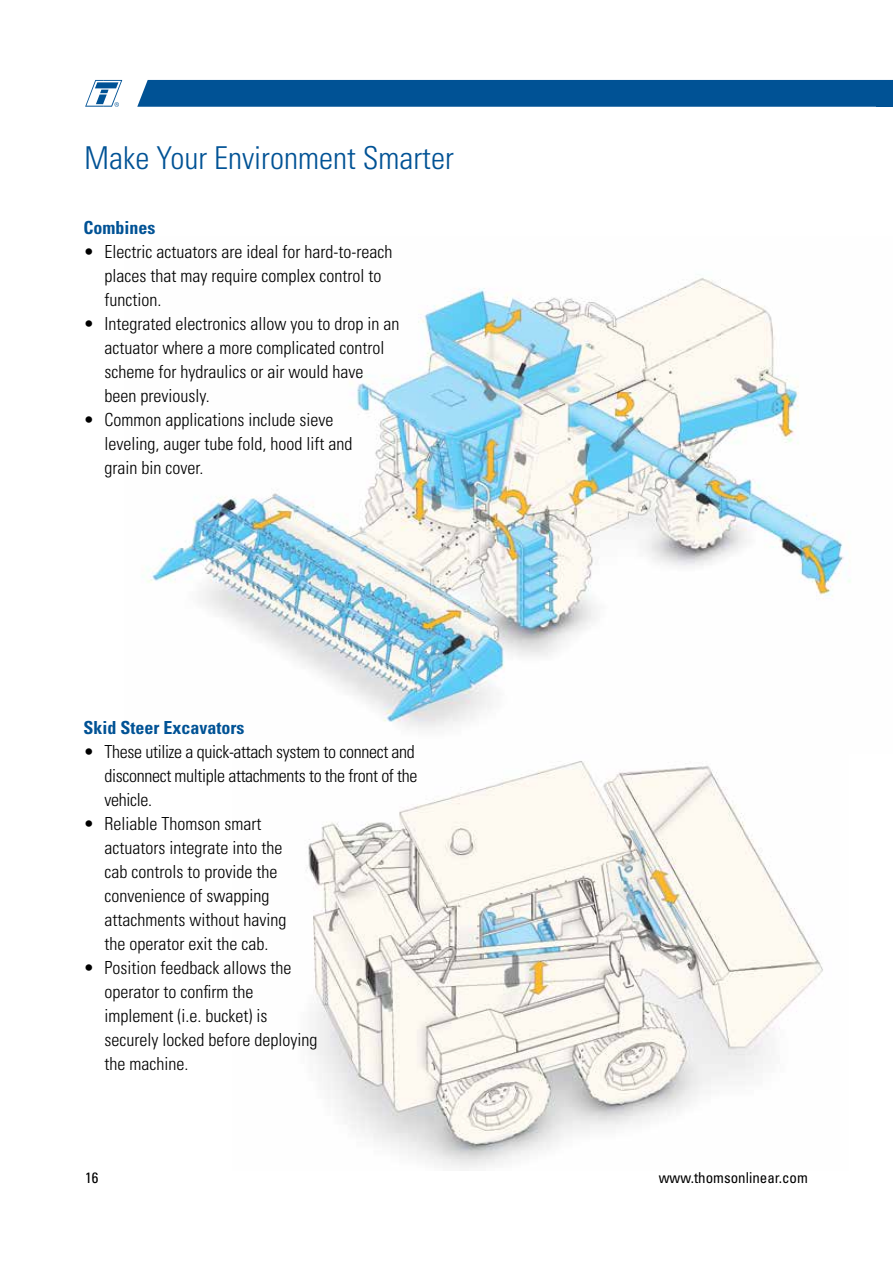
<style>
.page{position:relative;width:893px;height:1263px;background:#fff}
.page>*{position:absolute;margin:0;border:0;box-sizing:border-box;transform-origin:0 0}
.t1{font:300 condensed 31.5px "Univers LT Std";color:#005295}
.t2{font:300 condensed 18px/24px "Univers LT Std";color:#000}
.t3{font:300 condensed 18px/24px "Univers LT Std";letter-spacing:-.02em;color:#000}
.t4{font:700 condensed 18px "Univers LT Std";color:#005295}
.t5{font:condensed 15px "Univers LT Std";color:#000}
</style>
<div class="page">
<div style="left:137px;top:80px;width:756px;height:27px;background:#005295"></div>
<svg style="left:85px;top:80px;width:37px;height:27px"></svg>
<img style="left:306px;top:761px;width:517px;height:407px">
<img style="left:142px;top:278px;width:708px;height:450px">
<h1 class="t1" style="left:85px;top:139px;width:371px">Make Your Environment Smarter</h1>
<p class="t4" style="left:83px;top:216px;width:73px">Combines</p>
<p class="t2" style="left:105px;top:239px;width:289px;text-indent:-21px">• Electric actuators are ideal for hard-to-reach places that may require complex control to function.</p>
<p class="t2" style="left:105px;top:311px;width:296px;text-indent:-21px">• Integrated electronics allow you to drop in an actuator where a more complicated control scheme for hydraulics or air would have been previously.</p>
<p class="t2" style="left:105px;top:407px;width:249px;text-indent:-21px">• Common applications include sieve leveling, auger tube fold, hood lift and grain bin cover.</p>
<p class="t4" style="left:83px;top:716px;width:162px">Skid Steer Excavators</p>
<p class="t3" style="left:105px;top:739px;width:314px;text-indent:-21px">• These utilize a quick-attach system to connect and disconnect multiple attachments to the front of the vehicle.</p>
<p class="t2" style="left:105px;top:811px;width:183px;text-indent:-21px">• Reliable Thomson smart actuators integrate into the cab controls to provide the convenience of swapping attachments without having the operator exit the cab.</p>
<p class="t2" style="left:105px;top:955px;width:214px;text-indent:-21px">• Position feedback allows the operator to confirm the implement (i.e. bucket) is securely locked before deploying the machine.</p>
<p class="t5" style="left:85px;top:1168px;width:15px">16</p>
<p class="t5" style="left:659px;top:1168px;width:151px">www.thomsonlinear.com</p>
</div>
